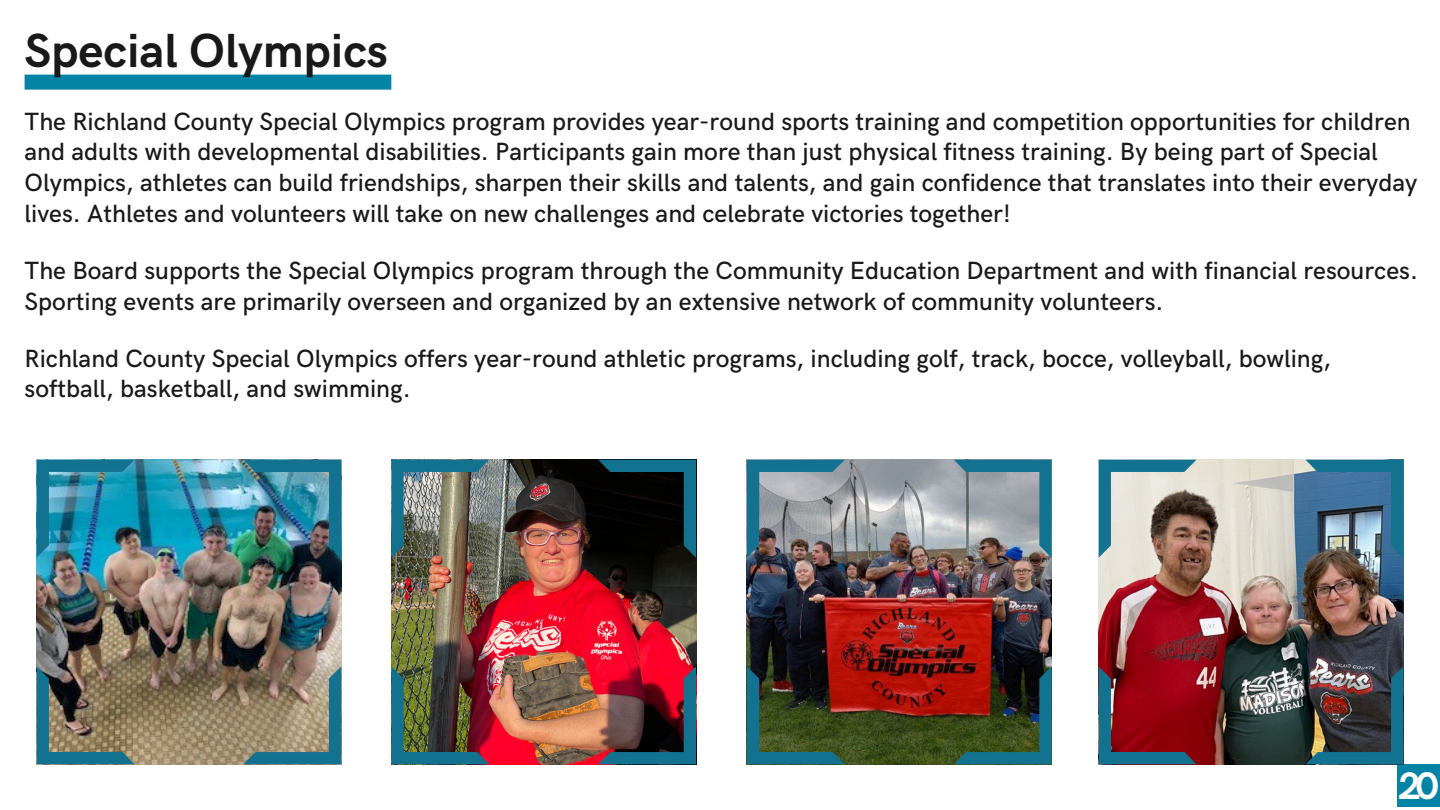
<style>
.page{position:relative;width:1440px;height:810px;background:#fff}
.page>*{position:absolute;margin:0;border:0;box-sizing:border-box;transform-origin:0 0}
.t1{font:700 48px "HK Grotesk";color:#191919}
.t2{font:700 38.4px "HK Grotesk";color:#fff}
.t3{font:500 25px/30.8px "HK Grotesk";color:#191919}
</style>
<div class="page">
<div style="left:25px;top:75px;width:366px;height:15px;background:#0484a4"></div>
<div style="left:1397px;top:764px;width:43px;height:43px;background:#0484a4"></div>
<img style="left:37px;top:460px;width:304px;height:304px">
<img style="left:391px;top:460px;width:305px;height:304px">
<img style="left:747px;top:460px;width:305px;height:304px">
<img style="left:1099px;top:460px;width:304px;height:304px">
<h1 class="t1" style="left:25px;top:24px;width:365px">Special Olympics</h1>
<p class="t3" style="left:25px;top:107px;width:1394px">The Richland County Special Olympics program provides year-round sports training and competition opportunities for children and adults with developmental disabilities. Participants gain more than just physical fitness training. By being part of Special Olympics, athletes can build friendships, sharpen their skills and talents, and gain confidence that translates into their everyday lives. Athletes and volunteers will take on new challenges and celebrate victories together!</p>
<p class="t3" style="left:25px;top:256px;width:1395px">The Board supports the Special Olympics program through the Community Education Department and with financial resources.<br>Sporting events are primarily overseen and organized by an extensive network of community volunteers.</p>
<p class="t3" style="left:25px;top:344px;width:1308px">Richland County Special Olympics offers year-round athletic programs, including golf, track, bocce, volleyball, bowling, softball, basketball, and swimming.</p>
<h2 class="t2" style="left:1398px;top:764px;width:42px">20</h2>
</div>
